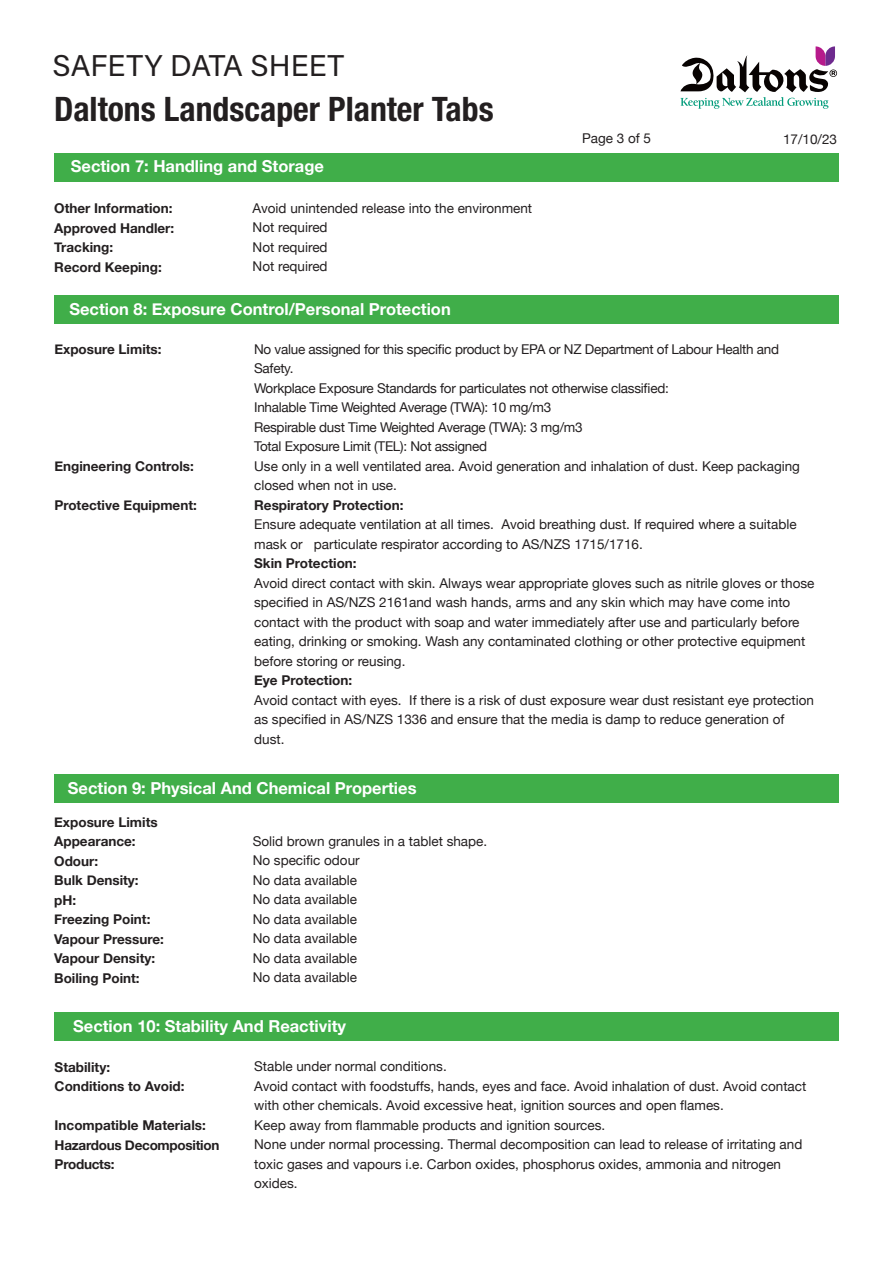
<style>
.page{position:relative;width:893px;height:1263px;background:#fff}
.page>*{position:absolute;margin:0;border:0;box-sizing:border-box;transform-origin:0 0}
.t1{font:700 condensed 33.75px "Helvetica Neue LT Pro";color:#231f20}
.t2{font:30px "Acumin Pro";color:#231f20}
.t3{font:700 16.5px "Helvetica Neue";color:#fff}
.t4{font:13.5px/19.5px "Helvetica Neue";color:#231f20}
.t5{font:13.5px/19.5px "Helvetica Neue";letter-spacing:-.02em;color:#231f20}
.t6{font:700 13.5px/19.5px "Helvetica Neue";color:#231f20}
.t7{font:700 13.5px/19.5px "Helvetica Neue";letter-spacing:-.02em;color:#231f20}
</style>
<div class="page">
<div style="left:54px;top:154px;width:785px;height:28px;background:#40ae49"></div>
<svg style="left:680px;top:46px;width:157px;height:63px"></svg>
<div style="left:54px;top:295px;width:785px;height:28px;background:#40ae49"></div>
<div style="left:54px;top:774px;width:785px;height:28px;background:#40ae49"></div>
<div style="left:54px;top:1012px;width:785px;height:29px;background:#40ae49"></div>
<h2 class="t2" style="left:52px;top:45px;width:293px">SAFETY DATA SHEET</h2>
<h1 class="t1" style="left:54px;top:88px;width:441px">Daltons Landscaper Planter Tabs</h1>
<p class="t3" style="left:71px;top:156px;width:255px">Section 7: Handling and Storage</p>
<p class="t6" style="left:54px;top:198px;width:122px">Other Information:<br>Approved Handler:<br>Tracking:<br>Record Keeping:</p>
<p class="t4" style="left:253px;top:198px;width:281px">Avoid unintended release into the environment<br>Not required<br>Not required<br>Not required</p>
<p class="t4" style="left:582px;top:128px;width:71px">Page 3 of 5</p>
<p class="t4" style="left:783px;top:129px;width:56px">17/10/23</p>
<p class="t3" style="left:69px;top:299px;width:383px">Section 8: Exposure Control/Personal Protection</p>
<p class="t6" style="left:54px;top:340px;width:109px">Exposure Limits:</p>
<p class="t5" style="left:254px;top:339px;width:547px">No value assigned for this specific product by EPA or NZ Department of Labour Health and Safety.<br>Workplace Exposure Standards for particulates not otherwise classified:<br>Inhalable Time Weighted Average (TWA): 10 mg/m3<br>Respirable dust Time Weighted Average (TWA): 3 mg/m3<br>Total Exposure Limit (TEL): Not assigned<br>Use only in a well ventilated area. Avoid generation and inhalation of dust. Keep packaging closed when not in use.</p>
<p class="t6" style="left:254px;top:495px;width:151px">Respiratory Protection:</p>
<p class="t4" style="left:254px;top:514px;width:544px">Ensure adequate ventilation at all times. Avoid breathing dust. If required where a suitable mask or particulate respirator according to AS/NZS 1715/1716.</p>
<p class="t6" style="left:254px;top:553px;width:104px">Skin Protection:</p>
<p class="t4" style="left:254px;top:573px;width:562px">Avoid direct contact with skin. Always wear appropriate gloves such as nitrile gloves or those specified in AS/NZS 2161and wash hands, arms and any skin which may have come into contact with the product with soap and water immediately after use and particularly before eating, drinking or smoking. Wash any contaminated clothing or other protective equipment before storing or reusing.</p>
<p class="t6" style="left:254px;top:670px;width:100px">Eye Protection:</p>
<p class="t4" style="left:254px;top:690px;width:561px">Avoid contact with eyes. If there is a risk of dust exposure wear dust resistant eye protection as specified in AS/NZS 1336 and ensure that the media is damp to reduce generation of dust.</p>
<p class="t6" style="left:54px;top:457px;width:141px">Engineering Controls:</p>
<p class="t6" style="left:54px;top:496px;width:144px">Protective Equipment:</p>
<p class="t3" style="left:68px;top:778px;width:350px">Section 9: Physical And Chemical Properties</p>
<p class="t6" style="left:54px;top:812px;width:111px">Exposure Limits<br>Appearance:<br>Odour:<br>Bulk Density: pH:<br>Freezing Point:<br>Vapour Pressure:<br>Vapour Density:<br>Boiling Point:</p>
<p class="t4" style="left:253px;top:831px;width:236px">Solid brown granules in a tablet shape.<br>No specific odour<br>No data available<br>No data available<br>No data available<br>No data available<br>No data available<br>No data available</p>
<p class="t3" style="left:73px;top:1016px;width:274px">Section 10: Stability And Reactivity</p>
<p class="t6" style="left:55px;top:1057px;width:131px">Stability:<br>Conditions to Avoid:</p>
<p class="t7" style="left:55px;top:1115px;width:166px">Incompatible Materials:<br>Hazardous Decomposition<br>Products:</p>
<p class="t4" style="left:254px;top:1057px;width:554px">Stable under normal conditions.<br>Avoid contact with foodstuffs, hands, eyes and face. Avoid inhalation of dust. Avoid contact with other chemicals. Avoid excessive heat, ignition sources and open flames.<br>Keep away from flammable products and ignition sources.<br>None under normal processing. Thermal decomposition can lead to release of irritating and toxic gases and vapours i.e. Carbon oxides, phosphorus oxides, ammonia and nitrogen oxides.</p>
</div>
